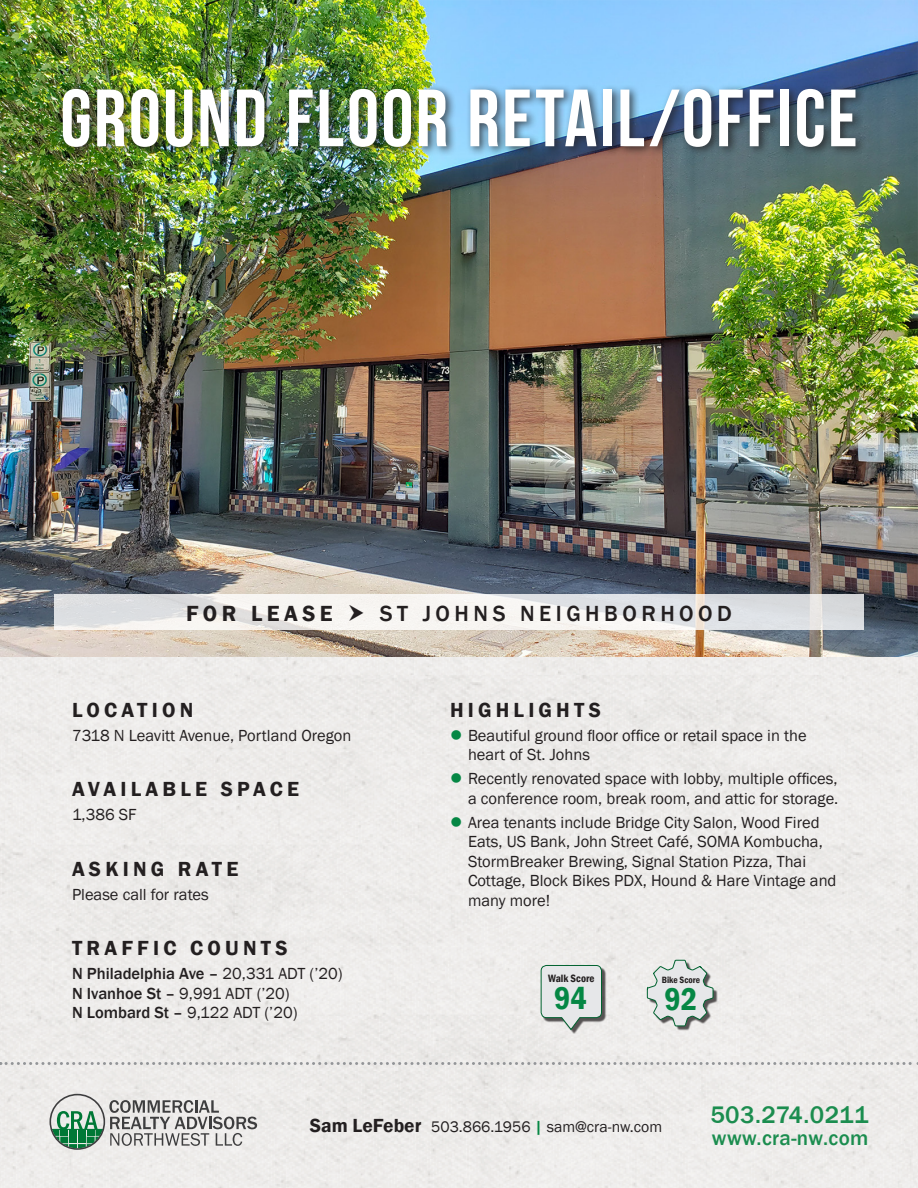
<style>
.page{position:relative;width:918px;height:1188px;background:#fff}
.page>*{position:absolute;margin:0;border:0;box-sizing:border-box;transform-origin:0 0}
.t1{font:81px "Bebas Neue";letter-spacing:.025em;color:#fff}
.t2{font:600 condensed 32.25px "Franklin Gothic";color:#058744}
.t3{font:500 24.6px "Franklin Gothic";letter-spacing:.02em;color:#1b8d4f}
.t4{font:500 22.5px "Franklin Gothic";letter-spacing:.2em;color:#231f20}
.t5{font:600 22.5px "Franklin Gothic";letter-spacing:.2em;color:#231f20}
.t6{font:600 21px "Franklin Gothic";letter-spacing:.2em;color:#231f20}
.t7{font:500 21px "Franklin Gothic";letter-spacing:.02em;color:#1b8d4f}
.t8{font:16.5px/19.5px "Franklin Gothic";color:#231f20}
.t9{font:15.75px "Franklin Gothic";color:#231f20}
.t10{font:600 condensed 10.95px "Franklin Gothic";color:#231f20}
.t11{font:600 condensed 9.45px "Franklin Gothic";color:#231f20}
.s1{font-weight:500}
.s2{font-weight:600;font-size:19.5px}
.s3{font-weight:500;font-size:16.5px;color:#058744}
</style>
<div class="page">
<img style="left:0;top:0;width:918px;height:657px">
<svg style="left:50px;top:1094px;width:207px;height:56px;background:#b8c1ba"></svg>
<svg style="left:0;top:1062px;width:918px;height:3px;background:#cbcbcb"></svg>
<div style="left:57px;top:84px;width:809px;height:74px;background:#231f20;opacity:.75"></div>
<div style="left:543px;top:967px;width:63px;height:67px;background:#231f20;opacity:.75"></div>
<svg style="left:541px;top:965px;width:61px;height:65px;background:#d3d9d7"></svg>
<div style="left:649px;top:962px;width:69px;height:69px;background:#231f20;opacity:.75"></div>
<svg style="left:647px;top:958px;width:67px;height:70px;background:#d2d7d5"></svg>
<svg style="left:54px;top:594px;width:810px;height:36px"></svg>
<svg style="left:451px;top:730px;width:10px;height:9px"></svg>
<svg style="left:451px;top:773px;width:10px;height:10px"></svg>
<svg style="left:451px;top:817px;width:10px;height:9px"></svg>
<svg style="left:349px;top:604px;width:14px;height:17px"></svg>
<h1 class="t1" style="left:60px;top:74px;width:799px">GROUND FLOOR RETAIL/OFFICE</h1>
<h3 class="t5" style="left:186px;top:599px;width:148px">FOR LEASE</h3>
<h3 class="t4" style="left:380px;top:599px;width:354px">ST JOHNS NEIGHBORHOOD</h3>
<p class="t6" style="left:72px;top:697px;width:123px">LOCATION</p>
<p class="t8" style="left:72px;top:726px;width:281px">7318 N Leavitt Avenue, Portland Oregon</p>
<p class="t6" style="left:72px;top:776px;width:229px">AVAILABLE SPACE</p>
<p class="t8" style="left:72px;top:805px;width:66px">1,386 SF</p>
<p class="t6" style="left:72px;top:856px;width:168px">ASKING RATE</p>
<p class="t8" style="left:72px;top:885px;width:138px">Please call for rates</p>
<p class="t6" style="left:72px;top:935px;width:217px">TRAFFIC COUNTS</p>
<p class="t8" style="left:72px;top:964px;width:272px"><span class="s1">N Philadelphia Ave –</span> 20,331 ADT (’20)<br><span class="s1">N Ivanhoe St –</span> 9,991 ADT (’20)<br><span class="s1">N Lombard St –</span> 9,122 ADT (’20)</p>
<p class="t6" style="left:450px;top:697px;width:153px">HIGHLIGHTS</p>
<p class="t8" style="left:468px;top:726px;width:340px">Beautiful ground floor office or retail space in the heart of St. Johns</p>
<p class="t8" style="left:468px;top:769px;width:372px">Recently renovated space with lobby, multiple offices, a conference room, break room, and attic for storage.</p>
<p class="t8" style="left:468px;top:813px;width:370px">Area tenants include Bridge City Salon, Wood Fired Eats, US Bank, John Street Café, SOMA Kombucha, StormBreaker Brewing, Signal Station Pizza, Thai Cottage, Block Bikes PDX, Hound &amp; Hare Vintage and many more!</p>
<p class="t10" style="left:548px;top:971px;width:48px">Walk Score</p>
<h2 class="t2" style="left:554px;top:977px;width:34px">94</h2>
<p class="t11" style="left:662px;top:973px;width:40px">Bike Score</p>
<h2 class="t2" style="left:664px;top:977px;width:34px">92</h2>
<p class="t9" style="left:310px;top:1117px;width:354px"><span class="s2">Sam LeFeber</span> 503.866.1956 <span class="s3">|</span> sam@cra-nw.com</p>
<h3 class="t3" style="left:710px;top:1099px;width:160px">503.274.0211</h3>
<p class="t7" style="left:712px;top:1125px;width:158px">www.cra-nw.com</p>
</div>
